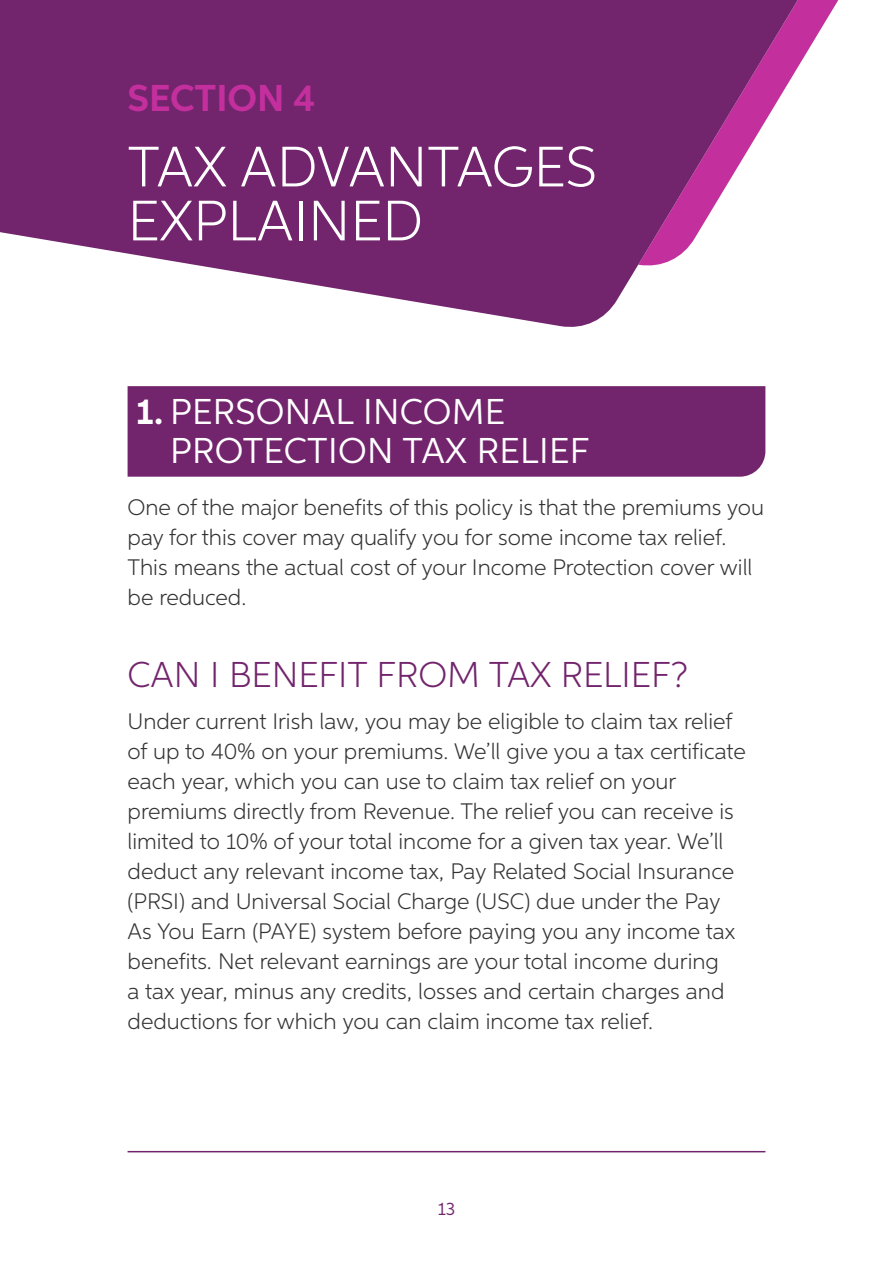
<style>
.page{position:relative;width:893px;height:1263px;background:#fff}
.page>*{position:absolute;margin:0;border:0;box-sizing:border-box;transform-origin:0 0}
.t1{font:300 57px/54px "Aspira";color:#fff}
.t2{font:700 37.5px "Aspira";color:#c42f9e}
.t3{font:36px/39px "Aspira";letter-spacing:.01em;color:#fff}
.t4{font:300 36px "Aspira";color:#72246c}
.t5{font:300 22.5px/30px "Aspira";color:#333}
.t6{font:18px "Aspira";color:#72246c}
.s1{font-weight:700}
</style>
<div class="page">
<hr style="left:128px;top:1151px;width:637px;height:1px;background:#72246c">
<svg style="left:0;top:0;width:839px;height:327px;fill:#72246c"></svg>
<div style="left:128px;top:386px;width:637px;height:91px;background:#72246c"></div>
<h2 class="t2" style="left:128px;top:75px;width:189px">SECTION 4</h2>
<h1 class="t1" style="left:128px;top:138px;width:471px">TAX ADVANTAGES<br>EXPLAINED</h1>
<h3 class="t3" style="left:170px;top:391px;width:421px;text-indent:-34px"><span class="s1">1.</span> PERSONAL INCOME<br>PROTECTION TAX RELIEF</h3>
<p class="t5" style="left:128px;top:492px;width:638px">One of the major benefits of this policy is that the premiums you pay for this cover may qualify you for some income tax relief.<br>This means the actual cost of your Income Protection cover will be reduced.</p>
<h3 class="t4" style="left:128px;top:652px;width:562px">CAN I BENEFIT FROM TAX RELIEF?</h3>
<p class="t5" style="left:128px;top:706px;width:620px">Under current Irish law, you may be eligible to claim tax relief of up to 40% on your premiums. We’ll give you a tax certificate each year, which you can use to claim tax relief on your premiums directly from Revenue. The relief you can receive is limited to 10% of your total income for a given tax year. We’ll deduct any relevant income tax, Pay Related Social Insurance (PRSI) and Universal Social Charge (USC) due under the Pay As You Earn (PAYE) system before paying you any income tax benefits. Net relevant earnings are your total income during<br>a tax year, minus any credits, losses and certain charges and deductions for which you can claim income tax relief.</p>
<p class="t6" style="left:438px;top:1198px;width:19px">13</p>
</div>
